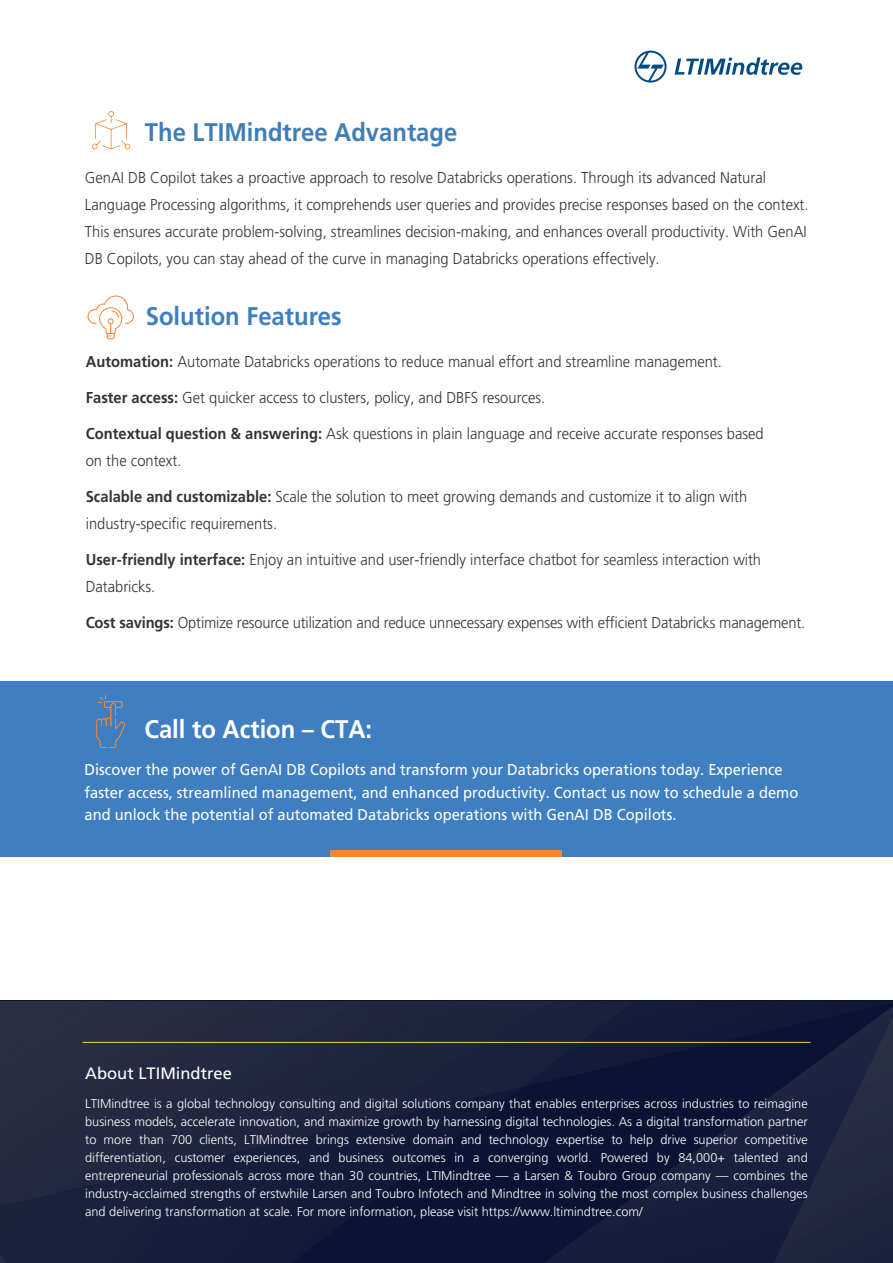
<style>
.page{position:relative;width:893px;height:1263px;background:#fff}
.page>*{position:absolute;margin:0;border:0;box-sizing:border-box;transform-origin:0 0}
.t1{font:700 25.5px "Frutiger LT Pro";color:#417eb6;scale:.93 1}
.t2{font:700 25.5px "Frutiger LT Pro";color:#fff;scale:.93 1}
.t3{font:700 25.5px "Frutiger LT Pro";color:#3e7ec1;scale:.93 1}
.t4{font:16.5px "Frutiger LT Pro";color:#fff}
.t5{font:300 15.75px/27px "Frutiger LT Pro";color:#353334;scale:.93 1}
.t6{font:15.75px/22.5px "Frutiger LT Pro";color:#fff;scale:.93 1}
.t7{font:300 12.75px/18px "Frutiger LT Pro";color:#fff;text-align:justify}
.s1{font-weight:700}
</style>
<div class="page">
<div style="left:544px;top:1087px;width:230px;height:176px;background:#131b3a"></div>
<div style="left:583px;top:1001px;width:310px;height:86px;background:#111938"></div>
<img style="left:774px;top:1016px;width:119px;height:247px">
<div style="left:0;top:1098px;width:522px;height:165px;background:#131b39"></div>
<img style="left:0;top:1001px;width:265px;height:205px">
<img style="left:264px;top:1001px;width:213px;height:145px">
<img style="left:476px;top:1001px;width:107px;height:97px">
<div style="left:582px;top:1001px;width:53px;height:41px;background:#181f3a"></div>
<svg style="left:0;top:1252px;width:7px;height:11px"></svg>
<svg style="left:92px;top:111px;width:38px;height:38px"></svg>
<svg style="left:87px;top:295px;width:47px;height:44px"></svg>
<div style="left:0;top:682px;width:893px;height:175px;background:#3e7ec1"></div>
<svg style="left:96px;top:695px;width:29px;height:53px"></svg>
<div style="left:330px;top:850px;width:232px;height:7px;background:#f58632"></div>
<svg style="left:634px;top:51px;width:33px;height:32px"></svg>
<svg style="left:675px;top:57px;width:127px;height:18px"></svg>
<hr style="left:82px;top:1042px;width:728px;height:1px;background:#fecd2a">
<h1 class="t1" style="left:145px;top:117px;width:337px">The LTIMindtree Advantage</h1>
<p class="t5" style="left:85px;top:164px;width:780px">GenAI DB Copilot takes a proactive approach to resolve Databricks operations. Through its advanced Natural Language Processing algorithms, it comprehends user queries and provides precise responses based on the context.<br>This ensures accurate problem-solving, streamlines decision-making, and enhances overall productivity. With GenAI DB Copilots, you can stay ahead of the curve in managing Databricks operations effectively.</p>
<h1 class="t3" style="left:146px;top:301px;width:212px">Solution Features</h1>
<p class="t5" style="left:86px;top:348px;width:685px"><span class="s1">Automation:</span> Automate Databricks operations to reduce manual effort and streamline management.</p>
<p class="t5" style="left:86px;top:384px;width:496px"><span class="s1">Faster access:</span> Get quicker access to clusters, policy, and DBFS resources.</p>
<p class="t5" style="left:86px;top:420px;width:730px"><span class="s1">Contextual question &amp; answering:</span> Ask questions in plain language and receive accurate responses based on the context.</p>
<p class="t5" style="left:86px;top:483px;width:713px"><span class="s1">Scalable and customizable:</span> Scale the solution to meet growing demands and customize it to align with industry-specific requirements.</p>
<p class="t5" style="left:86px;top:546px;width:728px"><span class="s1">User-friendly interface:</span> Enjoy an intuitive and user-friendly interface chatbot for seamless interaction with<br>Databricks.</p>
<p class="t5" style="left:86px;top:609px;width:775px"><span class="s1">Cost savings:</span> Optimize resource utilization and reduce unnecessary expenses with efficient Databricks management.</p>
<h1 class="t2" style="left:145px;top:714px;width:246px">Call to Action – CTA:</h1>
<p class="t6" style="left:85px;top:758px;width:769px">Discover the power of GenAI DB Copilots and transform your Databricks operations today. Experience faster access, streamlined management, and enhanced productivity. Contact us now to schedule a demo and unlock the potential of automated Databricks operations with GenAI DB Copilots.</p>
<p class="t4" style="left:85px;top:1063px;width:148px">About LTIMindtree</p>
<p class="t7" style="left:85px;top:1095px;width:724px">LTIMindtree is a global technology consulting and digital solutions company that enables enterprises across industries to reimagine business models, accelerate innovation, and maximize growth by harnessing digital technologies. As a digital transformation partner to more than 700 clients, LTIMindtree brings extensive domain and technology expertise to help drive superior competitive differentiation, customer experiences, and business outcomes in a converging world. Powered by 84,000+ talented and entrepreneurial professionals across more than 30 countries, LTIMindtree — a Larsen &amp; Toubro Group company — combines the industry-acclaimed strengths of erstwhile Larsen and Toubro Infotech and Mindtree in solving the most complex business challenges and delivering transformation at scale. For more information, please visit https://www.ltimindtree.com/</p>
</div>
